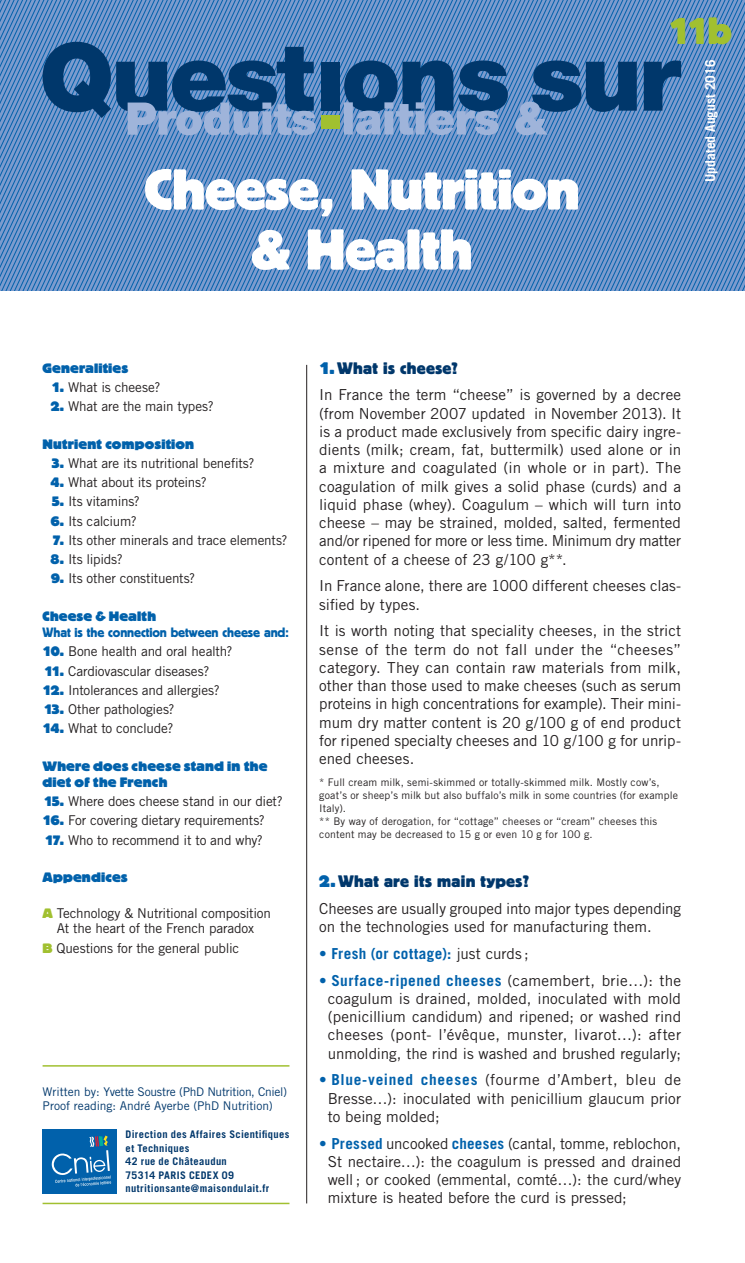
<style>
.page{position:relative;width:745px;height:1263px;background:#fff}
.page>*{position:absolute;margin:0;border:0;box-sizing:border-box;transform-origin:0 0}
.t1{font:700 57px/60px "Block Berthold BQ";letter-spacing:-.01em;color:#fff;text-align:center}
.t2{font:700 37.65px "Block Berthold BQ";color:#a1c030}
.t3{font:700 16.5px "Block Berthold BQ";letter-spacing:.02em;color:#00376b}
.t4{font:15.15px/18.3px "Trade Gothic LT";color:#231f20;text-align:justify}
.t5{font:700 15.15px "Trade Gothic LT";letter-spacing:.03em;color:#0161ab}
.t6{font:700 13.65px "Trade Gothic LT";color:#fff}
.t7{font:13.5px/15px "Trade Gothic LT";letter-spacing:-.015em;color:#231f20;text-align:center}
.t8{font:800 13.5px/16.2px "Block Berthold BQ";letter-spacing:.01em;color:#0161ab}
.t9{font:13.5px "Block Berthold BQ";letter-spacing:-.005em;color:#0161ab}
.t10{font:12px/13.5px "Trade Gothic LT";letter-spacing:-.005em;color:#00376b}
.t11{font:10.5px/13px "Trade Gothic LT";letter-spacing:.015em;color:#231f20}
.t12{font:700 10.5px/13.5px "Trade Gothic LT";letter-spacing:.035em;color:#00376b}
.s1{font-family:"Block Berthold BQ";font-weight:800;color:#0161ab}
.s2{font-family:"Block Berthold BQ";font-weight:800;color:#a1c030}
.s3{font-weight:800;color:#0161ab}
.s4{font-weight:400;color:#231f20}
.s5{font-weight:700;color:#0161ab}
</style>
<div class="page">
<svg style="left:335px;top:0;width:5px;height:291px"></svg>
<div style="left:43px;top:1129px;width:73px;height:65px;background:#0161ab"></div>
<svg style="left:51px;top:1135px;width:60px;height:51px"></svg>
<hr style="left:306px;top:365px;width:1px;height:838px;background:#231f20">
<hr style="left:43px;top:1203px;width:246px;height:1px;background:#a1c030">
<hr style="left:43px;top:1065px;width:246px;height:2px;background:#a1c030">
<div style="left:321px;top:62px;width:18px;height:49px;background:#00376b"></div>
<div style="left:321px;top:116px;width:18px;height:13px;background:#a1c030"></div>
<svg style="left:343px;top:0;width:401px;height:291px;background:#5585bd"></svg>
<svg style="left:0;top:0;width:315px;height:291px;background:#5483bb"></svg>
<h1 class="t1" style="left:144px;top:161px;width:437px">Cheese, Nutrition &amp; Health</h1>
<h2 class="t2" style="left:668px;top:10px;width:65px">11b</h2>
<p class="t6" style="left:701px;top:182px;width:124px;rotate:-90deg">Updated August 2016</p>
<p class="t8" style="left:43px;top:360px;width:87px">Generalities</p>
<p class="t7" style="left:51px;top:379px;width:110px"><span class="s1">1.</span> What is cheese?</p>
<p class="t7" style="left:51px;top:399px;width:164px"><span class="s1">2.</span> What are the main types?</p>
<p class="t8" style="left:43px;top:436px;width:153px">Nutrient composition</p>
<p class="t7" style="left:52px;top:455px;width:204px"><span class="s1">3.</span> What are its nutritional benefits?</p>
<p class="t7" style="left:50px;top:475px;width:158px"><span class="s1">4.</span> What about its proteins?</p>
<p class="t7" style="left:52px;top:494px;width:89px"><span class="s1">5.</span> Its vitamins?</p>
<p class="t7" style="left:51px;top:513px;width:87px"><span class="s1">6.</span> Its calcium?</p>
<p class="t7" style="left:53px;top:532px;width:236px"><span class="s1">7.</span> Its other minerals and trace elements?</p>
<p class="t7" style="left:51px;top:552px;width:74px"><span class="s1">8.</span> Its lipids?</p>
<p class="t7" style="left:51px;top:571px;width:146px"><span class="s1">9.</span> Its other constituents?</p>
<p class="t8" style="left:43px;top:608px;width:115px">Cheese &amp; Health</p>
<p class="t9" style="left:43px;top:625px;width:247px">What is the connection between cheese and:</p>
<p class="t7" style="left:43px;top:644px;width:191px"><span class="s1">10.</span> Bone health and oral health?</p>
<p class="t7" style="left:44px;top:663px;width:167px"><span class="s1">11.</span> Cardiovascular diseases?</p>
<p class="t7" style="left:43px;top:682px;width:178px"><span class="s1">12.</span> Intolerances and allergies?</p>
<p class="t7" style="left:44px;top:701px;width:132px"><span class="s1">13.</span> Other pathologies?</p>
<p class="t7" style="left:43px;top:721px;width:132px"><span class="s1">14.</span> What to conclude?</p>
<p class="t8" style="left:43px;top:758px;width:226px">Where does cheese stand in the diet of the French</p>
<p class="t7" style="left:44px;top:794px;width:240px"><span class="s1">15.</span> Where does cheese stand in our diet?</p>
<p class="t7" style="left:43px;top:813px;width:223px"><span class="s1">16.</span> For covering dietary requirements?</p>
<p class="t7" style="left:45px;top:832px;width:219px"><span class="s1">17.</span> Who to recommend it to and why?</p>
<p class="t8" style="left:43px;top:870px;width:87px">Appendices</p>
<p class="t7" style="left:43px;top:906px;width:230px"><span class="s2">A</span> Technology &amp; Nutritional composition<br>At the heart of the French paradox</p>
<p class="t7" style="left:43px;top:940px;width:198px"><span class="s2">B</span> Questions for the general public</p>
<p class="t10" style="left:43px;top:1085px;width:246px">Written by: Yvette Soustre (PhD Nutrition, Cniel)<br>Proof reading: André Ayerbe (PhD Nutrition)</p>
<p class="t12" style="left:125px;top:1128px;width:165px">Direction des Affaires Scientifiques et Techniques<br>42 rue de Châteaudun<br>75314 PARIS CEDEX 09 nutritionsante@maisondulait.fr</p>
<p class="t3" style="left:319px;top:359px;width:140px"><span class="s3">1.</span>What is cheese?</p>
<p class="t4" style="left:319px;top:386px;width:363px">In France the term “cheese” is governed by a decree (from November 2007 updated in November 2013). It is a product made exclusively from specific dairy ingre&shy;dients (milk; cream, fat, buttermilk) used alone or in a mixture and coagulated (in whole or in part). The coagulation of milk gives a solid phase (curds) and a liquid phase (whey). Coagulum – which will turn into cheese – may be strained, molded, salted, fermented and/or ripened for more or less time. Minimum dry matter content of a cheese of 23 g/100 g**.</p>
<p class="t4" style="left:319px;top:577px;width:363px">In France alone, there are 1000 different cheeses clas&shy;sified by types.</p>
<p class="t4" style="left:319px;top:622px;width:363px">It is worth noting that speciality cheeses, in the strict sense of the term do not fall under the “cheeses” category. They can contain raw materials from milk, other than those used to make cheeses (such as serum proteins in high concentrations for example). Their mini&shy;mum dry matter content is 20 g/100 g of end product for ripened specialty cheeses and 10 g/100 g for unrip&shy;ened cheeses.</p>
<p class="t11" style="left:319px;top:775px;width:360px">* Full cream milk, semi-skimmed or totally-skimmed milk. Mostly cow’s, goat’s or sheep’s milk but also buffalo’s milk in some countries (for example Italy).<br>** By way of derogation, for “cottage” cheeses or “cream” cheeses this content may be decreased to 15 g or even 10 g for 100 g.</p>
<p class="t3" style="left:319px;top:872px;width:211px"><span class="s3">2.</span>What are its main types?</p>
<p class="t4" style="left:319px;top:899px;width:363px">Cheeses are usually grouped into major types depending on the technologies used for manufacturing them.</p>
<p class="t5" style="left:319px;top:944px;width:211px">• Fresh (or cottage): <span class="s4">just curds ;</span></p>
<p class="t4" style="left:319px;top:971px;width:363px;text-align:center"><span class="s5">• Surface-ripened cheeses</span> (camembert, brie…): the coagulum is drained, molded, inoculated with mold (penicillium candidum) and ripened; or washed rind cheeses (pont- l’évêque, munster, livarot…): after unmolding, the rind is washed and brushed regularly;</p>
<p class="t4" style="left:327px;top:1071px;width:354px;text-indent:-8px"><span class="s5">• Blue-veined cheeses</span> (fourme d’Ambert, bleu de Bresse…): inoculated with penicillium glaucum prior to being molded;</p>
<p class="t4" style="left:327px;top:1134px;width:354px;text-indent:-8px"><span class="s5">• Pressed</span> uncooked <span class="s5">cheeses</span> (cantal, tomme, reblochon, St nectaire…): the coagulum is pressed and drained well; or cooked (emmental, comté…): the curd/whey mixture is heated before the curd is pressed;</p>
</div>
